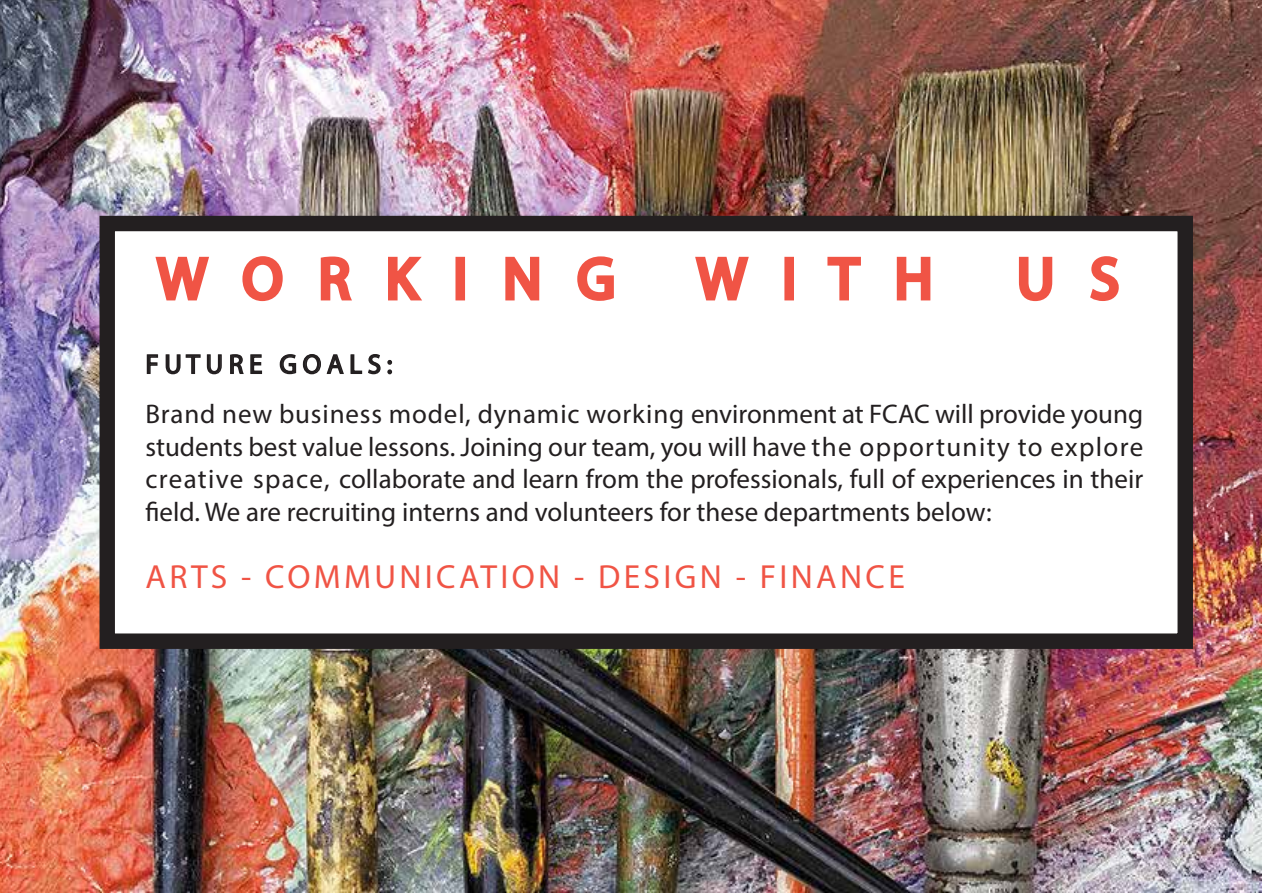
<style>
.page{position:relative;width:1263px;height:893px;background:#fff}
.page>*{position:absolute;margin:0;border:0;box-sizing:border-box;transform-origin:0 0}
.t1{font:58.05px "Myriad Pro";color:#f05445}
.t2{font:33.45px "Myriad Pro";letter-spacing:.1em;color:#f05445}
.t3{font:27px/32.4px "Myriad Pro";color:#231f20;text-align:justify}
</style>
<div class="page">
<img style="left:0;top:0;width:1262px;height:892px">
<div style="left:99px;top:216px;width:1094px;height:433px;background:#fff;border:15px solid #231f20"></div>
<svg style="left:155px;top:256px;width:54px;height:45px"></svg>
<svg style="left:242px;top:256px;width:41px;height:46px"></svg>
<svg style="left:320px;top:256px;width:32px;height:45px"></svg>
<svg style="left:388px;top:256px;width:34px;height:45px"></svg>
<div style="left:455px;top:257px;width:10px;height:43px;border:4px solid #f05445"></div>
<svg style="left:505px;top:256px;width:35px;height:45px"></svg>
<svg style="left:577px;top:256px;width:37px;height:45px"></svg>
<svg style="left:695px;top:256px;width:54px;height:45px"></svg>
<div style="left:784px;top:257px;width:10px;height:43px;border:4px solid #f05445"></div>
<svg style="left:827px;top:256px;width:34px;height:45px"></svg>
<svg style="left:896px;top:256px;width:35px;height:45px"></svg>
<svg style="left:1018px;top:256px;width:35px;height:46px"></svg>
<svg style="left:1090px;top:256px;width:29px;height:45px"></svg>
<svg style="left:146px;top:354px;width:13px;height:20px"></svg>
<svg style="left:165px;top:354px;width:57px;height:21px"></svg>
<svg style="left:230px;top:354px;width:33px;height:20px"></svg>
<svg style="left:279px;top:354px;width:102px;height:21px"></svg>
<svg style="left:387px;top:360px;width:5px;height:14px"></svg>
<h1 class="t1" style="left:157px;top:243px;width:459px">W O R K I N G</h1>
<h1 class="t1" style="left:697px;top:243px;width:237px">W I T H</h1>
<h1 class="t1" style="left:1017px;top:243px;width:104px">U S</h1>
<p class="t3" style="left:145px;top:348px;width:248px">F U T U R E G O A L S :</p>
<p class="t3" style="left:145px;top:398px;width:999px">Brand new business model, dynamic working environment at FCAC will provide young students best value lessons. Joining our team, you will have the opportunity to explore creative space, collaborate and learn from the professionals, full of experiences in their field. We are recruiting interns and volunteers for these departments below:</p>
<p class="t2" style="left:145px;top:556px;width:761px">ARTS - COMMUNICATION - DESIGN - FINANCE</p>
</div>
